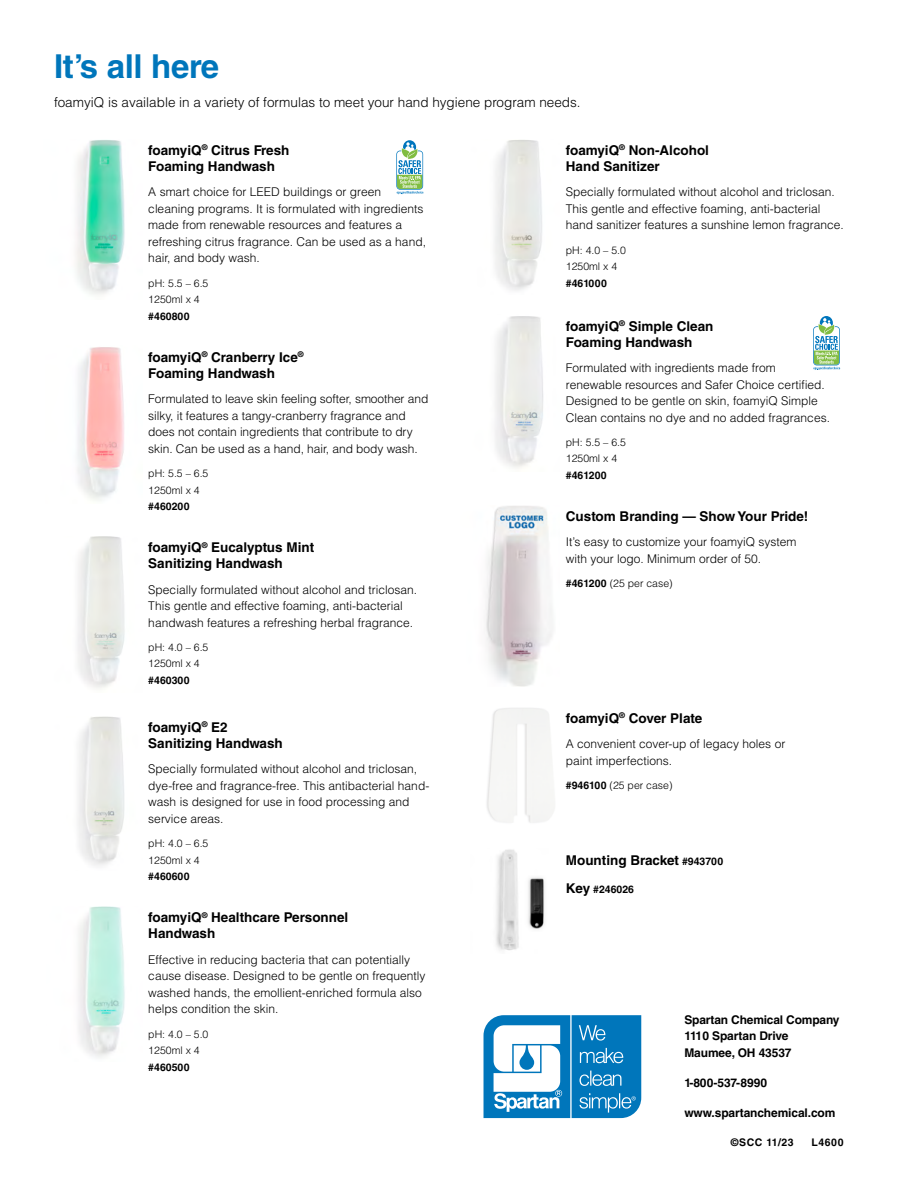
<style>
.page{position:relative;width:918px;height:1188px;background:#fff}
.page>*{position:absolute;margin:0;border:0;box-sizing:border-box;transform-origin:0 0}
.t1{font:700 33px "Helvetica LT Std";letter-spacing:-.01em;color:#0076bb}
.t2{font:700 13.5px/16.2px "Helvetica LT Std";color:#000}
.t3{font:300 13.5px "Helvetica LT Std";color:#000}
.t4{font:300 12px/16.5px "Helvetica LT Std";color:#000}
.t5{font:700 12px/16.5px "Helvetica LT Std";letter-spacing:-.01em;color:#000}
.t6{font:700 12px "Helvetica LT Std";letter-spacing:.01em;color:#000}
.t7{font:300 10.5px/16.5px "Helvetica LT Std";color:#000}
.t8{font:700 10.5px "Helvetica LT Std";color:#000}
.s1{font-weight:700}
.s2{font-size:10.5px}
.s3{font-size:13.5px}
</style>
<div class="page">
<img style="left:494px;top:140px;width:48px;height:151px">
<img style="left:495px;top:316px;width:48px;height:152px">
<img style="left:486px;top:506px;width:66px;height:181px">
<img style="left:487px;top:708px;width:68px;height:115px">
<svg style="left:484px;top:1015px;width:157px;height:103px"></svg>
<img style="left:75px;top:140px;width:50px;height:155px">
<img style="left:77px;top:347px;width:47px;height:153px">
<img style="left:77px;top:536px;width:48px;height:152px">
<img style="left:78px;top:716px;width:46px;height:150px">
<img style="left:78px;top:906px;width:47px;height:152px">
<svg style="left:396px;top:140px;width:27px;height:54px"></svg>
<svg style="left:813px;top:316px;width:27px;height:54px"></svg>
<img style="left:496px;top:849px;width:23px;height:101px">
<img style="left:528px;top:877px;width:17px;height:52px">
<h1 class="t1" style="left:54px;top:46px;width:167px">It’s all here</h1>
<p class="t3" style="left:54px;top:94px;width:528px">foamyiQ is available in a variety of formulas to meet your hand hygiene program needs.</p>
<p class="t2" style="left:148px;top:142px;width:143px">foamyiQ<sup>®</sup> Citrus Fresh<br>Foaming Handwash</p>
<p class="t4" style="left:148px;top:184px;width:279px">A smart choice for LEED buildings or green cleaning programs. It is formulated with ingredients made from renewable resources and features a refreshing citrus fragrance. Can be used as a hand, hair, and body wash.</p>
<p class="t7" style="left:148px;top:275px;width:62px">pH: 5.5 – 6.5<br>1250ml x 4</p>
<p class="t8" style="left:148px;top:310px;width:43px">#460800</p>
<p class="t2" style="left:148px;top:349px;width:157px">foamyiQ<sup>®</sup> Cranberry Ice<sup>®<br></sup>Foaming Handwash</p>
<p class="t4" style="left:148px;top:391px;width:282px">Formulated to leave skin feeling softer, smoother and silky, it features a tangy-cranberry fragrance and does not contain ingredients that contribute to dry skin. Can be used as a hand, hair, and body wash.</p>
<p class="t7" style="left:148px;top:465px;width:62px">pH: 5.5 – 6.5<br>1250ml x 4</p>
<p class="t8" style="left:148px;top:500px;width:43px">#460200</p>
<p class="t2" style="left:148px;top:539px;width:167px">foamyiQ<sup>®</sup> Eucalyptus Mint<br>Sanitizing Handwash</p>
<p class="t4" style="left:148px;top:581px;width:270px">Specially formulated without alcohol and triclosan.<br>This gentle and effective foaming, anti-bacterial handwash features a refreshing herbal fragrance.</p>
<p class="t7" style="left:148px;top:639px;width:62px">pH: 4.0 – 6.5<br>1250ml x 4</p>
<p class="t8" style="left:148px;top:674px;width:43px">#460300</p>
<p class="t2" style="left:148px;top:719px;width:136px">foamyiQ<sup>®</sup> E2<br>Sanitizing Handwash</p>
<p class="t4" style="left:148px;top:761px;width:283px">Specially formulated without alcohol and triclosan, dye-free and fragrance-free. This antibacterial hand&shy;wash is designed for use in food processing and service areas.</p>
<p class="t7" style="left:148px;top:835px;width:62px">pH: 4.0 – 6.5<br>1250ml x 4</p>
<p class="t8" style="left:148px;top:870px;width:43px">#460600</p>
<p class="t2" style="left:148px;top:909px;width:202px">foamyiQ<sup>®</sup> Healthcare Personnel<br>Handwash</p>
<p class="t4" style="left:148px;top:951px;width:279px">Effective in reducing bacteria that can potentially cause disease. Designed to be gentle on frequently washed hands, the emollient-enriched formula also helps condition the skin.</p>
<p class="t7" style="left:148px;top:1026px;width:62px">pH: 4.0 – 5.0<br>1250ml x 4</p>
<p class="t8" style="left:148px;top:1061px;width:43px">#460500</p>
<p class="t2" style="left:566px;top:142px;width:145px">foamyiQ<sup>®</sup> Non-Alcohol<br>Hand Sanitizer</p>
<p class="t4" style="left:566px;top:184px;width:279px">Specially formulated without alcohol and triclosan.<br>This gentle and effective foaming, anti-bacterial hand sanitizer features a sunshine lemon fragrance.</p>
<p class="t7" style="left:566px;top:242px;width:62px">pH: 4.0 – 5.0<br>1250ml x 4</p>
<p class="t8" style="left:566px;top:277px;width:43px">#461000</p>
<p class="t2" style="left:566px;top:317px;width:149px">foamyiQ<sup>®</sup> Simple Clean<br>Foaming Handwash</p>
<p class="t4" style="left:566px;top:360px;width:266px">Formulated with ingredients made from renewable resources and Safer Choice certified.<br>Designed to be gentle on skin, foamyiQ Simple Clean contains no dye and no added fragrances.</p>
<p class="t7" style="left:566px;top:434px;width:62px">pH: 5.5 – 6.5<br>1250ml x 4</p>
<p class="t8" style="left:566px;top:469px;width:42px">#461200</p>
<p class="t2" style="left:566px;top:508px;width:244px">Custom Branding — Show Your Pride!</p>
<p class="t4" style="left:566px;top:534px;width:232px">It’s easy to customize your foamyiQ system with your logo. Minimum order of 50.</p>
<p class="t7" style="left:566px;top:575px;width:108px"><span class="s1">#461200</span> (25 per case)</p>
<p class="t2" style="left:566px;top:710px;width:138px">foamyiQ<sup>®</sup> Cover Plate</p>
<p class="t4" style="left:566px;top:736px;width:221px">A convenient cover-up of legacy holes or paint imperfections.</p>
<p class="t7" style="left:566px;top:777px;width:108px"><span class="s1">#946100</span> (25 per case)</p>
<p class="t2" style="left:566px;top:852px;width:159px">Mounting Bracket <span class="s2">#943700</span></p>
<p class="t8" style="left:566px;top:883px;width:70px"><span class="s3">Key</span> #246026</p>
<p class="t5" style="left:684px;top:1011px;width:157px">Spartan Chemical Company<br>1110 Spartan Drive<br>Maumee, OH 43537</p>
<p class="t6" style="left:684px;top:1075px;width:84px">1-800-537-8990</p>
<p class="t5" style="left:684px;top:1104px;width:153px">www.spartanchemical.com</p>
<p class="t8" style="left:731px;top:1136px;width:64px">©SCC 11/23</p>
<p class="t8" style="left:811px;top:1136px;width:34px">L4600</p>
</div>
